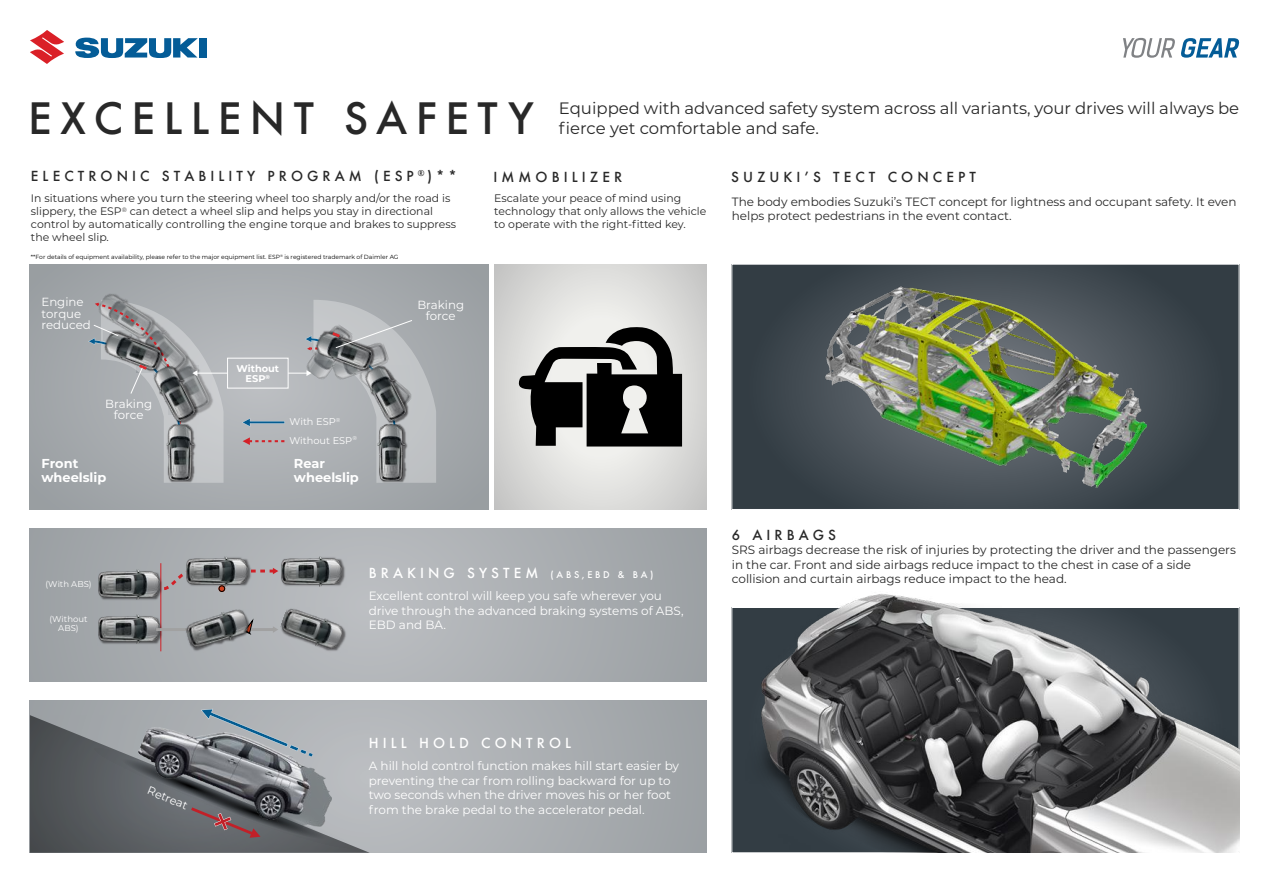
<style>
.page{position:relative;width:1269px;height:891px;background:#fff}
.page>*{position:absolute;margin:0;border:0;box-sizing:border-box;transform-origin:0 0}
.t1{font:500 42px "Futura";letter-spacing:.2em;color:#282828}
.t2{font:16.5px/19.8px "Montserrat";color:#282828}
.t3{font:500 13.5px "Futura";letter-spacing:.3em;color:#282828}
.t4{font:500 13.5px "Futura";letter-spacing:.3em;color:#fff}
.t5{font:700 12.9px/13.8px "Montserrat";color:#fff}
.t6{font:12px/14.4px "Montserrat";color:#282828}
.t7{font:12px/14.5px "Montserrat";color:#fff}
.t8{font:11.7px/11.4px "Montserrat";color:#fff;text-align:center}
.t9{font:11.4px "Montserrat";color:#fff}
.t10{font:10.95px/13px "Montserrat";color:#282828}
.t11{font:9.75px "Montserrat";color:#fff}
.t12{font:700 9.75px/10.5px "Montserrat";color:#fff;text-align:center}
.t13{font:8.4px/8.2px "Montserrat";color:#fff;text-align:center}
.t14{font:6px "Montserrat";color:#000}
.s1{font-size:9px}
</style>
<div class="page">
<svg style="left:30px;top:30px;width:34px;height:34px"></svg>
<div style="left:199px;top:38px;width:7px;height:20px;background:#045c97"></div>
<svg style="left:75px;top:38px;width:123px;height:20px"></svg>
<svg style="left:1123px;top:38px;width:117px;height:20px"></svg>
<div style="left:732px;top:264px;width:507px;height:245px;background:linear-gradient(to right,#3d464d,#3d474e)"></div>
<div style="left:731px;top:264px;width:509px;height:246px;border:1px solid #fff"></div>
<img style="left:825px;top:286px;width:321px;height:201px">
<svg style="left:30px;top:701px;width:677px;height:152px;background:#aaaeb1"></svg>
<svg style="left:30px;top:715px;width:340px;height:138px;background:#686c6f"></svg>
<svg style="left:93px;top:709px;width:261px;height:140px;background:#7c7f83"></svg>
<svg style="left:30px;top:529px;width:677px;height:152px;background:#aaaeb1"></svg>
<div style="left:30px;top:264px;width:458px;height:245px;background:#a2a6aa"></div>
<img style="left:103px;top:294px;width:23px;height:6px">
<div style="left:227px;top:358px;width:61px;height:30px;border:1px solid #fff"></div>
<hr style="left:197px;top:373px;width:31px;height:1px;background:#fff">
<svg style="left:88px;top:300px;width:136px;height:183px"></svg>
<svg style="left:242px;top:300px;width:194px;height:183px"></svg>
<img style="left:732px;top:593px;width:507px;height:260px">
<svg style="left:494px;top:264px;width:213px;height:245px;background:#dadad8"></svg>
<svg style="left:519px;top:325px;width:163px;height:122px;background:#626261"></svg>
<img style="left:345px;top:607px;width:2px;height:45px">
<img style="left:278px;top:605px;width:67px;height:48px">
<img style="left:281px;top:557px;width:65px;height:31px">
<img style="left:281px;top:557px;width:61px;height:29px">
<hr style="left:161px;top:563px;width:1px;height:88px;background:#d12027">
<img style="left:97px;top:615px;width:67px;height:31px">
<img style="left:98px;top:614px;width:61px;height:30px">
<img style="left:97px;top:570px;width:67px;height:31px">
<img style="left:98px;top:570px;width:61px;height:29px">
<svg style="left:161px;top:568px;width:117px;height:24px"></svg>
<img style="left:186px;top:557px;width:66px;height:31px">
<img style="left:187px;top:557px;width:60px;height:29px">
<svg style="left:153px;top:619px;width:125px;height:15px"></svg>
<img style="left:184px;top:606px;width:66px;height:46px">
<h1 class="t1" style="left:28px;top:89px;width:507px">EXCELLENT SAFETY</h1>
<h2 class="t2" style="left:559px;top:98px;width:682px">Equipped with advanced safety system across all variants, your drives will always be fierce yet comfortable and safe.</h2>
<p class="t3" style="left:494px;top:168px;width:130px">IMMOBILIZER</p>
<p class="t3" style="left:731px;top:168px;width:246px">SUZUKIʼS TECT CONCEPT</p>
<p class="t3" style="left:31px;top:166px;width:427px">ELECTRONIC STABILITY PROGRAM (ESP <sup>®</sup>)**</p>
<p class="t10" style="left:31px;top:191px;width:427px">In situations where you turn the steering wheel too sharply and/or the road is slippery, the ESP<sup>®</sup> can detect a wheel slip and helps you stay in directional control by automatically controlling the engine torque and brakes to suppress the wheel slip.</p>
<p class="t10" style="left:494px;top:191px;width:213px">Escalate your peace of mind using technology that only allows the vehicle to operate with the right-fitted key.</p>
<p class="t6" style="left:732px;top:194px;width:506px">The body embodies Suzuki’s TECT concept for lightness and occupant safety. It even helps protect pedestrians in the event contact.</p>
<p class="t14" style="left:31px;top:253px;width:369px">**For details of equipment availability, please refer to the major equipment list. ESP<sup>®</sup> is registered trademark of Daimler AG</p>
<p class="t8" style="left:41px;top:296px;width:51px;text-align:left">Engine torque reduced</p>
<p class="t8" style="left:105px;top:397px;width:48px">Braking force</p>
<p class="t12" style="left:236px;top:362px;width:44px">Without<br>ESP<sup>®</sup></p>
<p class="t11" style="left:290px;top:415px;width:52px">With ESP<sup>®</sup></p>
<p class="t11" style="left:289px;top:434px;width:69px">Without ESP<sup>®</sup></p>
<p class="t5" style="left:41px;top:456px;width:66px">Front wheelslip</p>
<p class="t5" style="left:294px;top:456px;width:66px">Rear wheelslip</p>
<p class="t8" style="left:417px;top:298px;width:48px">Braking force</p>
<p class="t13" style="left:46px;top:579px;width:48px">(With ABS)</p>
<p class="t13" style="left:49px;top:615px;width:40px">(Without<br>ABS)</p>
<p class="t9" style="left:151px;top:783px;width:44px;rotate:22deg">Retreat</p>
<p class="t4" style="left:369px;top:564px;width:286px">BRAKING SYSTEM <span class="s1">(ABS,EBD &amp; BA)</span></p>
<p class="t7" style="left:369px;top:588px;width:316px">Excellent control will keep you safe wherever you drive through the advanced braking systems of ABS,<br>EBD and BA.</p>
<p class="t4" style="left:369px;top:734px;width:204px">HILL HOLD CONTROL</p>
<p class="t7" style="left:369px;top:758px;width:312px">A hill hold control function makes hill start easier by preventing the car from rolling backward for up to two seconds when the driver moves his or her foot from the brake pedal to the accelerator pedal.</p>
<p class="t3" style="left:732px;top:526px;width:106px">6 AIRBAGS</p>
<p class="t6" style="left:732px;top:543px;width:506px">SRS airbags decrease the risk of injuries by protecting the driver and the passengers in the car. Front and side airbags reduce impact to the chest in case of a side collision and curtain airbags reduce impact to the head.</p>
</div>
